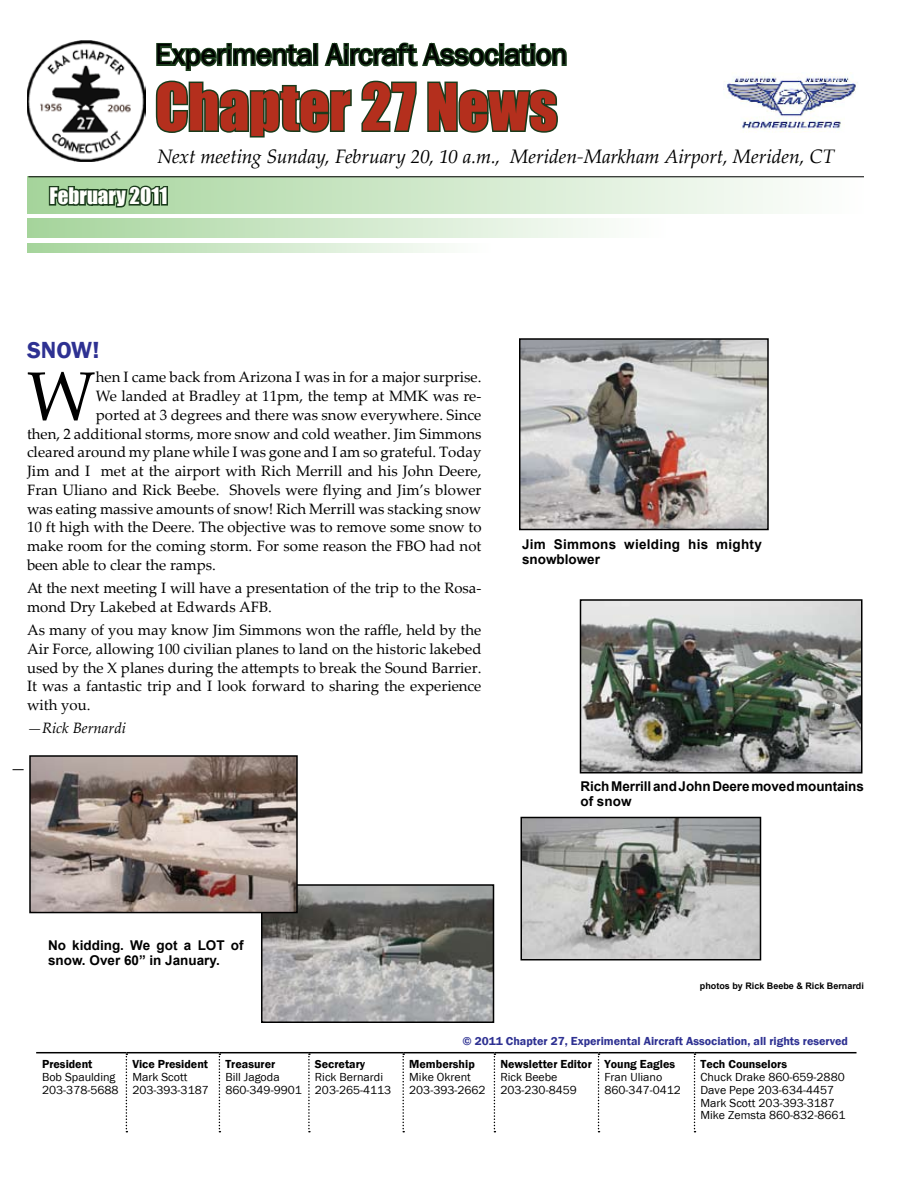
<style>
.page{position:relative;width:918px;height:1188px;background:#fff}
.page>*{position:absolute;margin:0;border:0;box-sizing:border-box;transform-origin:0 0}
.t1{font:68.85px "Palatino Linotype";color:#000}
.t2{font:60px "Impact";letter-spacing:-.005em;color:#b42f1d}
.t3{font:30px "ST Gothic";letter-spacing:-.01em;color:#000}
.t4{font:700 24px "ST Gothic";color:#2e3192}
.t5{font:21px "Impact";color:#fffffc}
.t6{font:italic 19.5px "Palatino Linotype";letter-spacing:-.005em;color:#000}
.t7{font:15px/18.8px "Palatino Linotype";color:#000}
.t8{font:italic 15px "Palatino Linotype";color:#000}
.t9{font:700 13.5px/15px "Arial";color:#000}
.t10{font:700 13.5px/15px "Arial";letter-spacing:.02em;color:#000}
.t11{font:12px/12.8px "ST Gothic";color:#000}
.t12{font:700 12px "ST Gothic";color:#000}
.t13{font:700 12px "ST Gothic";color:#2e3192}
.t14{font:700 9px "Arial";color:#000}
</style>
<div class="page">
<div style="left:27px;top:176px;width:837px;height:37px;background:linear-gradient(to right,#a5d49b,#fefffe)"></div>
<div style="left:27px;top:219px;width:638px;height:18px;background:linear-gradient(to right,#a5d49b,#fefffe)"></div>
<svg style="left:27px;top:244px;width:419px;height:9px;background:#cde7c7"></svg>
<hr style="left:28px;top:176px;width:836px;height:1px;background:#000">
<img style="left:27px;top:40px;width:118px;height:122px">
<img style="left:725px;top:73px;width:133px;height:59px">
<svg style="left:156px;top:43px;width:157px;height:28px"></svg>
<div style="left:313px;top:43px;width:5px;height:23px;border:3px solid #1a3b1b"></div>
<svg style="left:324px;top:42px;width:243px;height:25px"></svg>
<svg style="left:155px;top:80px;width:197px;height:58px"></svg>
<svg style="left:361px;top:80px;width:56px;height:52px"></svg>
<svg style="left:427px;top:81px;width:131px;height:52px"></svg>
<hr style="left:36px;top:1052px;width:90px;height:1px;background:#000">
<hr style="left:126px;top:1052px;width:93px;height:1px;background:#000">
<hr style="left:219px;top:1052px;width:90px;height:1px;background:#000">
<hr style="left:309px;top:1052px;width:94px;height:1px;background:#000">
<hr style="left:403px;top:1052px;width:91px;height:1px;background:#000">
<hr style="left:494px;top:1052px;width:105px;height:1px;background:#000">
<hr style="left:599px;top:1052px;width:96px;height:1px;background:#000">
<hr style="left:695px;top:1052px;width:162px;height:1px;background:#000">
<svg style="left:126px;top:1053px;width:1px;height:79px"></svg>
<svg style="left:219px;top:1053px;width:1px;height:79px"></svg>
<svg style="left:308px;top:1053px;width:2px;height:79px"></svg>
<svg style="left:402px;top:1053px;width:2px;height:79px"></svg>
<svg style="left:494px;top:1053px;width:1px;height:79px"></svg>
<svg style="left:598px;top:1053px;width:2px;height:79px"></svg>
<svg style="left:694px;top:1053px;width:2px;height:79px"></svg>
<img style="left:264px;top:887px;width:227px;height:133px">
<div style="left:261px;top:884px;width:233px;height:139px;border:2px solid #000"></div>
<svg style="left:47px;top:183px;width:123px;height:44px;background:#84a77f"></svg>
<img style="left:522px;top:341px;width:244px;height:186px">
<div style="left:519px;top:338px;width:250px;height:192px;border:2px solid #000"></div>
<img style="left:583px;top:602px;width:276px;height:169px">
<div style="left:580px;top:599px;width:282px;height:175px;border:2px solid #000"></div>
<img style="left:32px;top:758px;width:263px;height:152px">
<div style="left:29px;top:755px;width:269px;height:158px;border:2px solid #000"></div>
<img style="left:523px;top:820px;width:235px;height:137px">
<div style="left:520px;top:817px;width:241px;height:143px;border:2px solid #000"></div>
<h3 class="t3" style="left:155px;top:38px;width:414px">Experimental Aircraft Association</h3>
<h2 class="t2" style="left:155px;top:60px;width:404px">Chapter 27 News</h2>
<h3 class="t6" style="left:158px;top:142px;width:678px">Next meeting Sunday, February 20, 10 a.m., Meriden-Markham Airport, Meriden, CT</h3>
<h3 class="t5" style="left:50px;top:180px;width:119px">February 2011</h3>
<h3 class="t4" style="left:27px;top:337px;width:74px">SNOW!</h3>
<h1 class="t1" style="left:27px;top:348px;width:70px">W</h1>
<p class="t7" style="left:96px;top:367px;width:387px">hen I came back from Arizona I was in for a major surprise.</p>
<p class="t7" style="left:96px;top:386px;width:387px">We landed at Bradley at 11pm, the temp at MMK was re-</p>
<p class="t7" style="left:96px;top:405px;width:387px">ported at 3 degrees and there was snow everywhere. Since</p>
<p class="t7" style="left:27px;top:424px;width:456px">then, 2 additional storms, more snow and cold weather. Jim Simmons</p>
<p class="t7" style="left:27px;top:442px;width:456px">cleared around my plane while I was gone and I am so grateful. Today</p>
<p class="t7" style="left:27px;top:461px;width:456px">Jim and I met at the airport with Rich Merrill and his John Deere,</p>
<p class="t7" style="left:27px;top:480px;width:456px">Fran Uliano and Rick Beebe. Shovels were flying and Jim’s blower</p>
<p class="t7" style="left:27px;top:499px;width:456px">was eating massive amounts of snow! Rich Merrill was stacking snow</p>
<p class="t7" style="left:27px;top:517px;width:456px">10 ft high with the Deere. The objective was to remove some snow to</p>
<p class="t7" style="left:27px;top:536px;width:456px">make room for the coming storm. For some reason the FBO had not</p>
<p class="t7" style="left:27px;top:555px;width:190px">been able to clear the ramps.</p>
<p class="t7" style="left:27px;top:578px;width:456px">At the next meeting I will have a presentation of the trip to the Rosa&shy;mond Dry Lakebed at Edwards AFB.</p>
<p class="t7" style="left:27px;top:620px;width:456px;text-align:justify">As many of you may know Jim Simmons won the raffle, held by the Air Force, allowing 100 civilian planes to land on the historic lakebed used by the X planes during the attempts to break the Sound Barrier.<br>It was a fantastic trip and I look forward to sharing the experience with you.</p>
<p class="t8" style="left:27px;top:718px;width:101px">—Rick Bernardi</p>
<p class="t10" style="left:522px;top:537px;width:241px">Jim Simmons wielding his mighty snowblower</p>
<p class="t9" style="left:580px;top:779px;width:285px">Rich Merrill and John Deere moved mountains of snow</p>
<p class="t9" style="left:48px;top:938px;width:197px">No kidding. We got a LOT of snow. Over 60” in January.</p>
<p class="t14" style="left:700px;top:980px;width:166px">photos by Rick Beebe &amp; Rick Bernardi</p>
<p class="t12" style="left:42px;top:1058px;width:52px">President</p>
<p class="t11" style="left:42px;top:1071px;width:78px">Bob Spaulding<br>203-378-5688</p>
<p class="t12" style="left:132px;top:1058px;width:77px">Vice President</p>
<p class="t11" style="left:132px;top:1071px;width:78px">Mark Scott<br>203-393-3187</p>
<p class="t12" style="left:225px;top:1058px;width:51px">Treasurer</p>
<p class="t11" style="left:225px;top:1071px;width:78px">Bill Jagoda<br>860-349-9901</p>
<p class="t12" style="left:315px;top:1058px;width:52px">Secretary</p>
<p class="t11" style="left:315px;top:1071px;width:78px">Rick Bernardi<br>203-265-4113</p>
<p class="t13" style="left:462px;top:1035px;width:387px">© 2011 Chapter 27, Experimental Aircraft Association, all rights reserved</p>
<p class="t12" style="left:409px;top:1058px;width:67px">Membership</p>
<p class="t11" style="left:409px;top:1071px;width:78px">Mike Okrent<br>203-393-2662</p>
<p class="t12" style="left:500px;top:1058px;width:93px">Newsletter Editor</p>
<p class="t11" style="left:500px;top:1071px;width:78px">Rick Beebe<br>203-230-8459</p>
<p class="t12" style="left:605px;top:1058px;width:72px">Young Eagles</p>
<p class="t11" style="left:605px;top:1071px;width:78px">Fran Uliano<br>860-347-0412</p>
<p class="t12" style="left:701px;top:1058px;width:88px">Tech Counselors</p>
<p class="t11" style="left:701px;top:1071px;width:147px">Chuck Drake 860-659-2880<br>Dave Pepe 203-634-4457<br>Mark Scott 203-393-3187<br>Mike Zemsta 860-832-8661</p>
</div>
